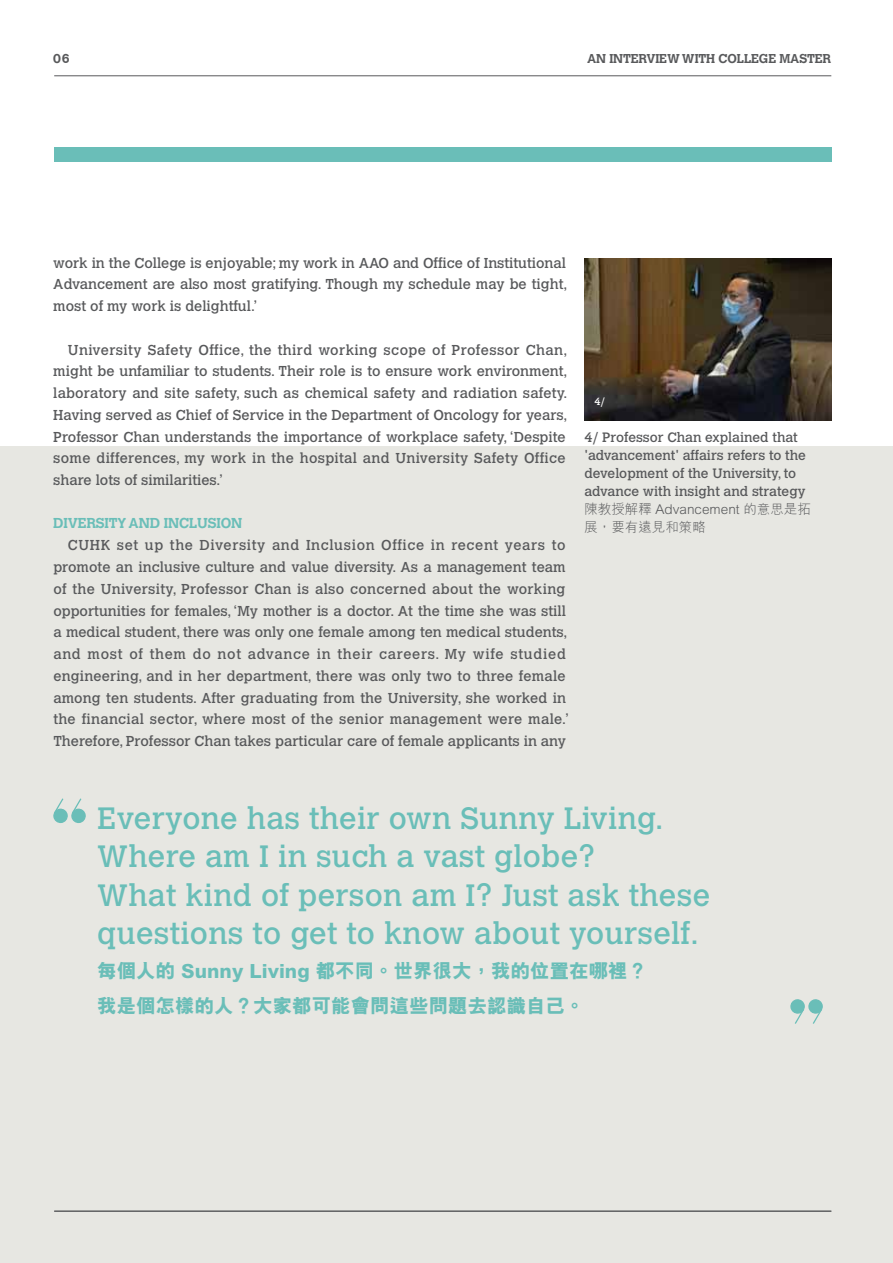
<style>
.page{position:relative;width:893px;height:1263px;background:#fff}
.page>*{position:absolute;margin:0;border:0;box-sizing:border-box;transform-origin:0 0}
.t1{font:30.6px/38.2px "Calvert";letter-spacing:.01em;color:#6abeb8}
.t2{font:800 19.5px/34.8px "M Hei HK";color:#6abeb8}
.t3{font:14.25px/21.8px "Calvert";letter-spacing:.005em;color:#58595b}
.t4{font:700 14.25px "Calvert MT Std";letter-spacing:-.01em;color:#6abeb8}
.t5{font:13.5px/18px "Calvert";color:#58595b}
.t6{font:300 13.5px/18px "M Hei HK";color:#58595b}
.t7{font:700 12.75px "Calvert";letter-spacing:-.01em;color:#58595b}
.t8{font:10.2px "Calvert";color:#fff}
</style>
<div class="page">
<div style="left:0;top:447px;width:893px;height:816px;background:#e7e7e2"></div>
<hr style="left:54px;top:76px;width:777px;height:1px;background:#58595b">
<hr style="left:54px;top:1211px;width:777px;height:1px;background:#58595b">
<div style="left:54px;top:147px;width:777px;height:15px;background:#6abeb8"></div>
<img style="left:584px;top:258px;width:247px;height:163px">
<div style="left:809px;top:999px;width:13px;height:14px;background:#6abeb8;border-radius:50%"></div>
<div style="left:808px;top:999px;width:15px;height:15px;border:1px solid #6abeb8;border-radius:50%"></div>
<svg style="left:811px;top:1008px;width:12px;height:16px"></svg>
<div style="left:791px;top:999px;width:13px;height:14px;background:#6abeb8;border-radius:50%"></div>
<div style="left:790px;top:999px;width:15px;height:15px;border:1px solid #6abeb8;border-radius:50%"></div>
<svg style="left:793px;top:1008px;width:12px;height:16px"></svg>
<div style="left:54px;top:809px;width:13px;height:14px;background:#6abeb8;border-radius:50%"></div>
<div style="left:53px;top:808px;width:15px;height:15px;border:1px solid #6abeb8;border-radius:50%"></div>
<svg style="left:53px;top:798px;width:12px;height:16px"></svg>
<div style="left:72px;top:809px;width:13px;height:14px;background:#6abeb8;border-radius:50%"></div>
<div style="left:71px;top:808px;width:15px;height:15px;border:1px solid #6abeb8;border-radius:50%"></div>
<svg style="left:71px;top:798px;width:12px;height:16px"></svg>
<p class="t7" style="left:53px;top:50px;width:18px">06</p>
<p class="t7" style="left:587px;top:50px;width:246px">AN INTERVIEW WITH COLLEGE MASTER</p>
<p class="t3" style="left:53px;top:252px;width:515px;text-align:justify">work in the College is enjoyable; my work in AAO and Office of Institutional Advancement are also most gratifying. Though my schedule may be tight, most of my work is delightful.’</p>
<p class="t3" style="left:53px;top:339px;width:516px;text-indent:14px">University Safety Office, the third working scope of Professor Chan, might be unfamiliar to students. Their role is to ensure work environment, laboratory and site safety, such as chemical safety and radiation safety.<br>Having served as Chief of Service in the Department of Oncology for years, Professor Chan understands the importance of workplace safety, ‘Despite some differences, my work in the hospital and University Safety Office share lots of similarities.’</p>
<p class="t4" style="left:53px;top:514px;width:190px">DIVERSITY AND INCLUSION</p>
<p class="t3" style="left:53px;top:535px;width:517px;text-indent:14px">CUHK set up the Diversity and Inclusion Office in recent years to promote an inclusive culture and value diversity. As a management team of the University, Professor Chan is also concerned about the working opportunities for females, ‘My mother is a doctor. At the time she was still a medical student, there was only one female among ten medical students, and most of them do not advance in their careers. My wife studied engineering, and in her department, there was only two to three female among ten students. After graduating from the University, she worked in the financial sector, where most of the senior management were male.’ Therefore, Professor Chan takes particular care of female applicants in any</p>
<p class="t8" style="left:594px;top:396px;width:12px">4/</p>
<p class="t5" style="left:584px;top:428px;width:223px">4/ Professor Chan explained that 'advancement' affairs refers to the development of the University, to advance with insight and strategy</p>
<p class="t6" style="left:584px;top:500px;width:228px">陳教授解釋 Advancement 的意思是拓展，要有遠見和策略</p>
<h1 class="t1" style="left:97px;top:800px;width:614px">Everyone has their own Sunny Living.<br>Where am I in such a vast globe?<br>What kind of person am I? Just ask these questions to get to know about yourself.</h1>
<h2 class="t2" style="left:97px;top:953px;width:551px">每個人的 Sunny Living 都不同。世界很大，我的位置在哪裡？我是個怎樣的人？大家都可能會問這些問題去認識自己。</h2>
</div>
